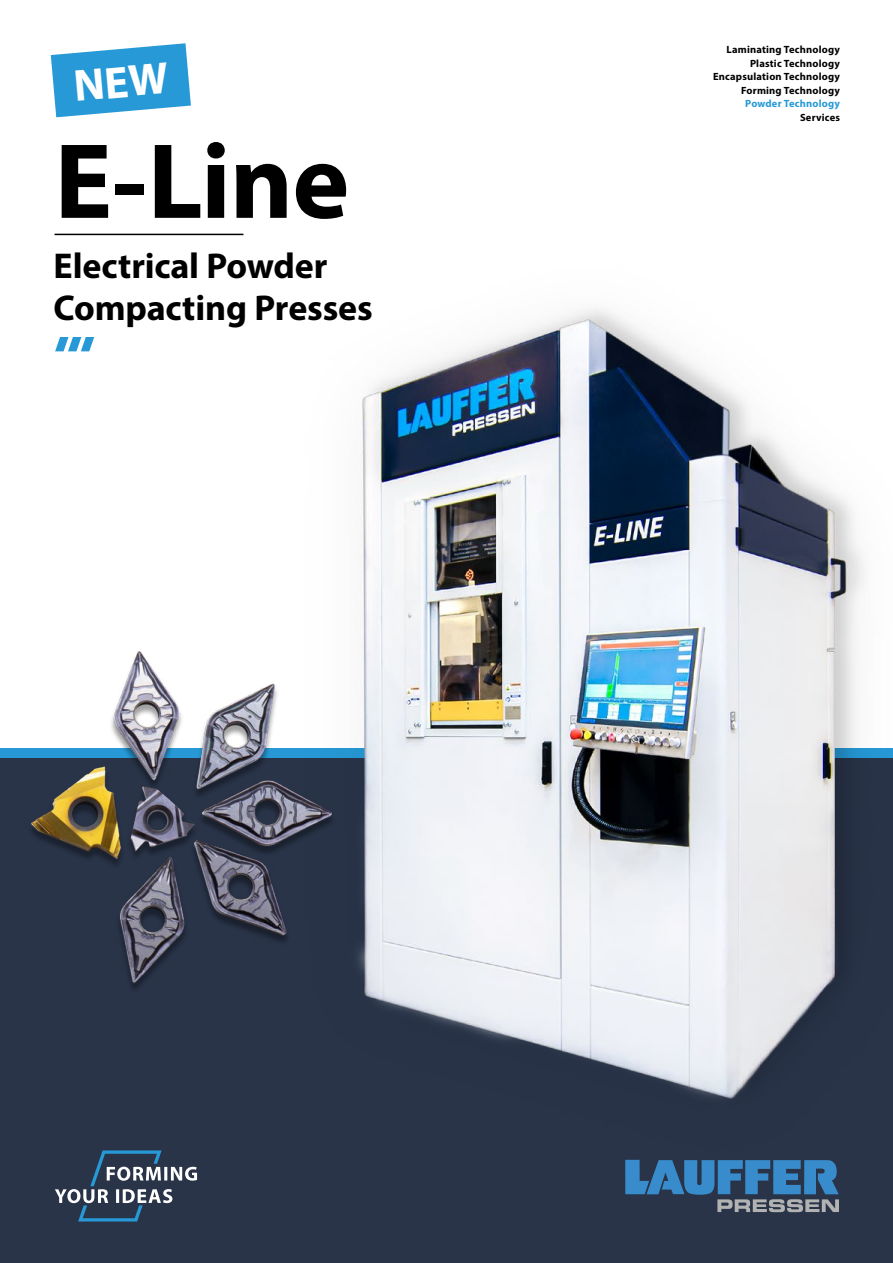
<style>
.page{position:relative;width:893px;height:1263px;background:#fff}
.page>*{position:absolute;margin:0;border:0;box-sizing:border-box;transform-origin:0 0}
.t1{font:700 108px "Myriad Pro";color:#000}
.t2{font:700 36px/41.5px "Myriad Pro";letter-spacing:-.005em;color:#000}
.t3{font:700 10.5px/13.5px "Myriad Pro";letter-spacing:.02em;color:#000;text-align:right}
.t4{font:700 10.5px "Myriad Pro";letter-spacing:.02em;color:#2699d6}
</style>
<div class="page">
<div style="left:0;top:757px;width:893px;height:506px;background:#293449"></div>
<img style="left:54px;top:233px;width:839px;height:989px">
<img style="left:0;top:637px;width:354px;height:356px">
<svg style="left:51px;top:43px;width:140px;height:74px"></svg>
<h1 class="t1" style="left:55px;top:111px;width:296px">E-Line</h1>
<h2 class="t2" style="left:53px;top:244px;width:321px">Electrical Powder<br>Compacting Presses</h2>
<p class="t3" style="left:713px;top:43px;width:128px">Laminating Technology<br>Plastic Technology<br>Encapsulation Technology<br>Forming Technology</p>
<p class="t4" style="left:745px;top:97px;width:96px">Powder Technology</p>
<p class="t3" style="left:800px;top:110px;width:42px">Services</p>
</div>
